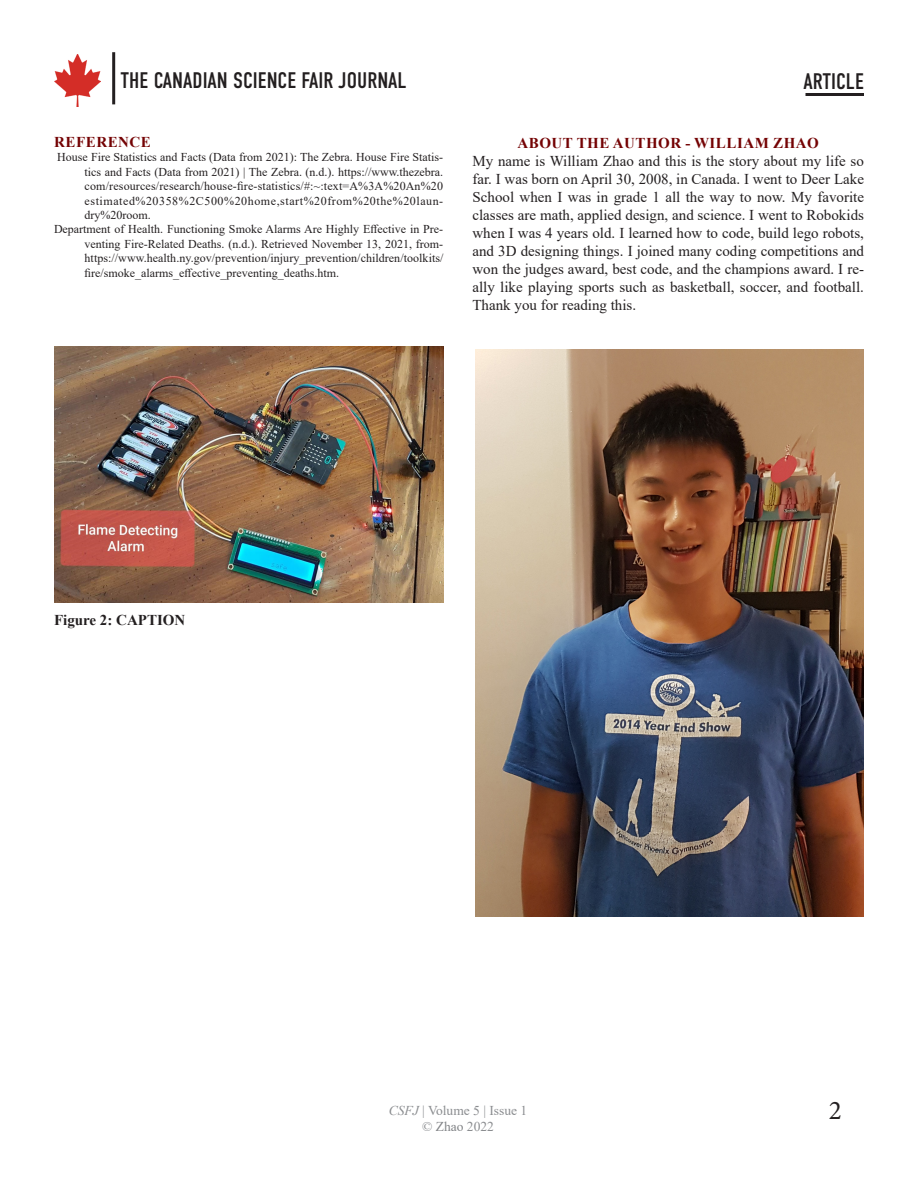
<style>
.page{position:relative;width:918px;height:1188px;background:#fff}
.page>*{position:absolute;margin:0;border:0;box-sizing:border-box;transform-origin:0 0}
.t1{font:27px "Minion Pro";color:#231f20}
.t2{font:22.5px "DIN Condensed";color:#231f20}
.Body_Text{font:15px/18px "Times New Roman";color:#231f20;text-align:justify}
.t3{font:700 15px "Times New Roman";letter-spacing:.035em;color:#740304}
.Captions{font:700 15px "Times New Roman";color:#231f20}
.t4{font:13.5px/16.2px "Times New Roman";color:#8b8d90;text-align:center}
.References{font:12px/14.4px "Times New Roman";letter-spacing:.005em;color:#231f20;text-align:justify}
.s1{font-style:italic}
.s2{color:#828487}
</style>
<div class="page">
<img style="left:54px;top:54px;width:47px;height:52px">
<hr style="left:112px;top:52px;width:3px;height:52px;background:#231f20">
<hr style="left:806px;top:93px;width:58px;height:3px;background:#231f20">
<img style="left:54px;top:346px;width:389px;height:257px">
<img style="left:475px;top:350px;width:389px;height:567px">
<h2 class="t2" style="left:121px;top:68px;width:288px">THE CANADIAN SCIENCE FAIR JOURNAL</h2>
<h2 class="t2" style="left:803px;top:69px;width:62px">ARTICLE</h2>
<p class="t3" style="left:54px;top:131px;width:98px">REFERENCE</p>
<p class="References" style="left:85px;top:150px;width:360px;text-indent:-27px">House Fire Statistics and Facts (Data from 2021): The Zebra. House Fire Statis&shy;tics and Facts (Data from 2021) | The Zebra. (n.d.). https://www.thezebra. com/resources/research/house-fire-statistics/#:~:text=A%3A%20An%20 estimated%20358%2C500%20home,start%20from%20the%20laun&shy;dry%20room.</p>
<p class="References" style="left:85px;top:222px;width:360px;text-indent:-31px">Department of Health. Functioning Smoke Alarms Are Highly Effective in Pre&shy;venting Fire-Related Deaths. (n.d.). Retrieved November 13, 2021, from&shy;https://www.health.ny.gov/prevention/injury_prevention/children/toolkits/ fire/smoke_alarms_effective_preventing_deaths.htm.</p>
<p class="t3" style="left:518px;top:132px;width:303px">ABOUT THE AUTHOR - WILLIAM ZHAO</p>
<p class="Body_Text" style="left:472px;top:151px;width:393px">My name is William Zhao and this is the story about my life so far. I was born on April 30, 2008, in Canada. I went to Deer Lake School when I was in grade 1 all the way to now. My favorite classes are math, applied design, and science. I went to Robokids when I was 4 years old. I learned how to code, build lego robots, and 3D designing things. I joined many coding competitions and won the judges award, best code, and the champions award. I re&shy;ally like playing sports such as basketball, soccer, and football.<br>Thank you for reading this.</p>
<p class="Captions" style="left:54px;top:609px;width:133px">Figure 2: CAPTION</p>
<p class="t4" style="left:389px;top:1102px;width:140px"><span class="s1">CSFJ</span> | Volume 5 | Issue 1 © <span class="s2">Zhao</span> 2022</p>
<h1 class="t1" style="left:829px;top:1092px;width:14px">2</h1>
</div>
